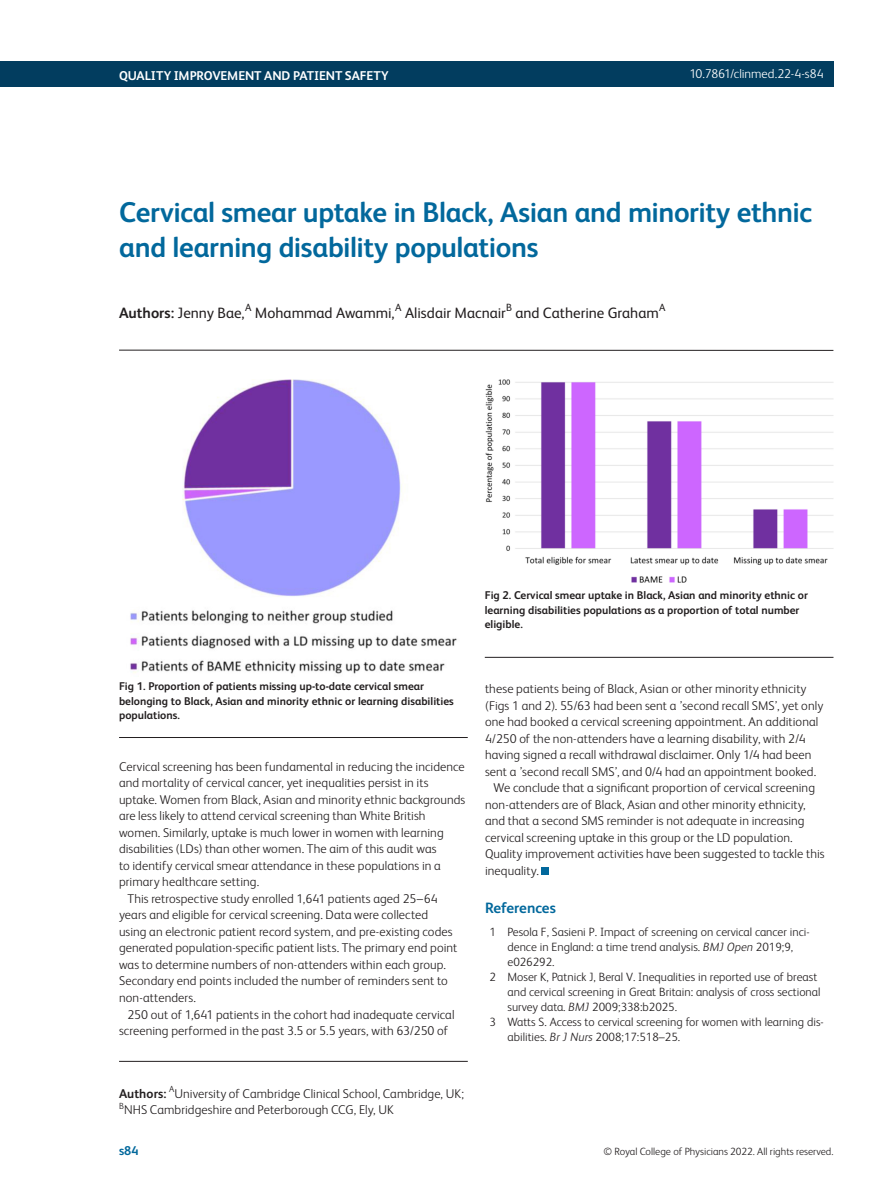
<style>
.page{position:relative;width:893px;height:1191px;background:#fff}
.page>*{position:absolute;margin:0;border:0;box-sizing:border-box;transform-origin:0 0}
.article-meta_title-g{font:700 28.5px/34.5px "FS Albert";letter-spacing:-.015em;color:#02689c}
.front_article-meta_C{font:15px "FS Albert";color:#231f20}
.back_ref-list_TITLE{font:700 15px "FS Albert";letter-spacing:-.005em;color:#02689c}
.body_sec_P_Indent{font:300 12.75px/16.5px "FS Albert";letter-spacing:.005em;color:#231f20}
.body_sec_P_noIndent{font:300 12.75px/16.5px "FS Albert";letter-spacing:.005em;color:#231f20}
.article-meta_contrib{font:300 12.75px/16.5px "FS Albert";letter-spacing:.005em;color:#231f20}
.t1{font:700 12.75px "FS Albert";letter-spacing:-.005em;color:#fff}
.t2{font:300 12.75px "FS Albert";letter-spacing:-.005em;color:#fff}
.article-meta_contrib-2{font:700 12.75px "FS Albert";letter-spacing:.005em;color:#231f20}
.t3{font:700 12.75px "FS Albert";color:#02689c}
.back_ref-list_REF_1{font:300 12px/15px "FS Albert";color:#231f20}
.fig_caption_P_noInde{font:700 11.25px/14.7px "FS Albert";color:#231f20}
.t4{font:300 10.5px "FS Albert";color:#231f20}
.front_article-meta_C-2{font:10.5px "FS Albert";color:#231f20}
.article-meta_contrib-3{font:300 8.85px "FS Albert";color:#231f20}
.s1{font-weight:700}
.s2{font-style:italic}
</style>
<div class="page">
<div style="left:0;top:62px;width:833px;height:25px;background:#023d5f"></div>
<hr style="left:119px;top:350px;width:714px;height:1px;background:#231f20">
<hr style="left:119px;top:1061px;width:349px;height:1px;background:#231f20">
<div style="left:541px;top:867px;width:8px;height:7px;background:#02689c"></div>
<hr style="left:119px;top:737px;width:349px;height:1px;background:#231f20">
<img style="left:130px;top:380px;width:327px;height:294px">
<hr style="left:485px;top:657px;width:348px;height:1px;background:#231f20">
<img style="left:485px;top:380px;width:348px;height:203px">
<p class="t1" style="left:119px;top:68px;width:271px">QUALITY IMPROVEMENT AND PATIENT SAFETY</p>
<p class="t2" style="left:689px;top:66px;width:136px">10.7861/clinmed.22-4-s84</p>
<p class="article-meta_title-g" style="left:119px;top:195px;width:694px">Cervical smear uptake in Black, Asian and minority ethnic and learning disability populations</p>
<p class="front_article-meta_C" style="left:119px;top:304px;width:127px"><span class="s1">Authors:</span> Jenny Bae,</p>
<p class="front_article-meta_C-2" style="left:245px;top:301px;width:8px">A</p>
<p class="front_article-meta_C" style="left:255px;top:304px;width:141px">Mohammad Awammi,</p>
<p class="front_article-meta_C-2" style="left:395px;top:301px;width:8px">A</p>
<p class="front_article-meta_C" style="left:405px;top:304px;width:102px">Alisdair Macnair</p>
<p class="front_article-meta_C-2" style="left:506px;top:301px;width:7px">B</p>
<p class="front_article-meta_C" style="left:515px;top:304px;width:145px">and Catherine Graham</p>
<p class="front_article-meta_C-2" style="left:659px;top:301px;width:8px">A</p>
<p class="fig_caption_P_noInde" style="left:485px;top:587px;width:325px">Fig 2. Cervical smear uptake in Black, Asian and minority ethnic or learning disabilities populations as a proportion of total number eligible.</p>
<p class="fig_caption_P_noInde" style="left:119px;top:678px;width:336px">Fig 1. Proportion of patients missing up-to-date cervical smear belonging to Black, Asian and minority ethnic or learning disabilities populations.</p>
<p class="body_sec_P_noIndent" style="left:119px;top:758px;width:348px">Cervical screening has been fundamental in reducing the incidence and mortality of cervical cancer, yet inequalities persist in its uptake. Women from Black, Asian and minority ethnic backgrounds are less likely to attend cervical screening than White British women. Similarly, uptake is much lower in women with learning disabilities (LDs) than other women. The aim of this audit was<br>to identify cervical smear attendance in these populations in a primary healthcare setting.</p>
<p class="body_sec_P_Indent" style="left:119px;top:890px;width:340px;text-indent:9px">This retrospective study enrolled 1,641 patients aged 25–64 years and eligible for cervical screening. Data were collected using an electronic patient record system, and pre-existing codes generated population-specific patient lists. The primary end point was to determine numbers of non-attenders within each group.<br>Secondary end points included the number of reminders sent to non-attenders.</p>
<p class="body_sec_P_Indent" style="left:119px;top:1005px;width:337px;text-indent:9px">250 out of 1,641 patients in the cohort had inadequate cervical screening performed in the past 3.5 or 5.5 years, with 63/250 of</p>
<p class="article-meta_contrib-2" style="left:119px;top:1086px;width:49px">Authors:</p>
<p class="article-meta_contrib-3" style="left:169px;top:1084px;width:7px">A</p>
<p class="article-meta_contrib" style="left:119px;top:1085px;width:347px;text-indent:55px">University of Cambridge Clinical School, Cambridge, UK;<br><sup>B</sup>NHS Cambridgeshire and Peterborough CCG, Ely, UK</p>
<p class="body_sec_P_Indent" style="left:485px;top:680px;width:340px">these patients being of Black, Asian or other minority ethnicity (Figs 1 and 2). 55/63 had been sent a ’second recall SMS’, yet only one had booked a cervical screening appointment. An additional 4/250 of the non-attenders have a learning disability, with 2/4 having signed a recall withdrawal disclaimer. Only 1/4 had been sent a ’second recall SMS’, and 0/4 had an appointment booked.</p>
<p class="body_sec_P_Indent" style="left:485px;top:779px;width:341px;text-indent:9px">We conclude that a significant proportion of cervical screening non-attenders are of Black, Asian and other minority ethnicity, and that a second SMS reminder is not adequate in increasing cervical screening uptake in this group or the LD population.<br>Quality improvement activities have been suggested to tackle this inequality.</p>
<p class="back_ref-list_TITLE" style="left:485px;top:898px;width:72px">References</p>
<p class="back_ref-list_REF_1" style="left:507px;top:924px;width:304px;text-indent:-18px">1 Pesola F, Sasieni P. Impact of screening on cervical cancer inci&shy;dence in England: a time trend analysis. <span class="s2">BMJ Open</span> 2019;9, e026292.</p>
<p class="back_ref-list_REF_1" style="left:507px;top:969px;width:315px;text-indent:-18px">2 Moser K, Patnick J, Beral V. Inequalities in reported use of breast and cervical screening in Great Britain: analysis of cross sectional survey data. <span class="s2">BMJ</span> 2009;338:b2025.</p>
<p class="back_ref-list_REF_1" style="left:507px;top:1014px;width:318px;text-indent:-18px">3 Watts S. Access to cervical screening for women with learning dis&shy;abilities. <span class="s2">Br J Nurs</span> 2008;17:518–25.</p>
<p class="t3" style="left:119px;top:1143px;width:21px">s84</p>
<p class="t4" style="left:604px;top:1145px;width:231px">© Royal College of Physicians 2022. All rights reserved.</p>
</div>
